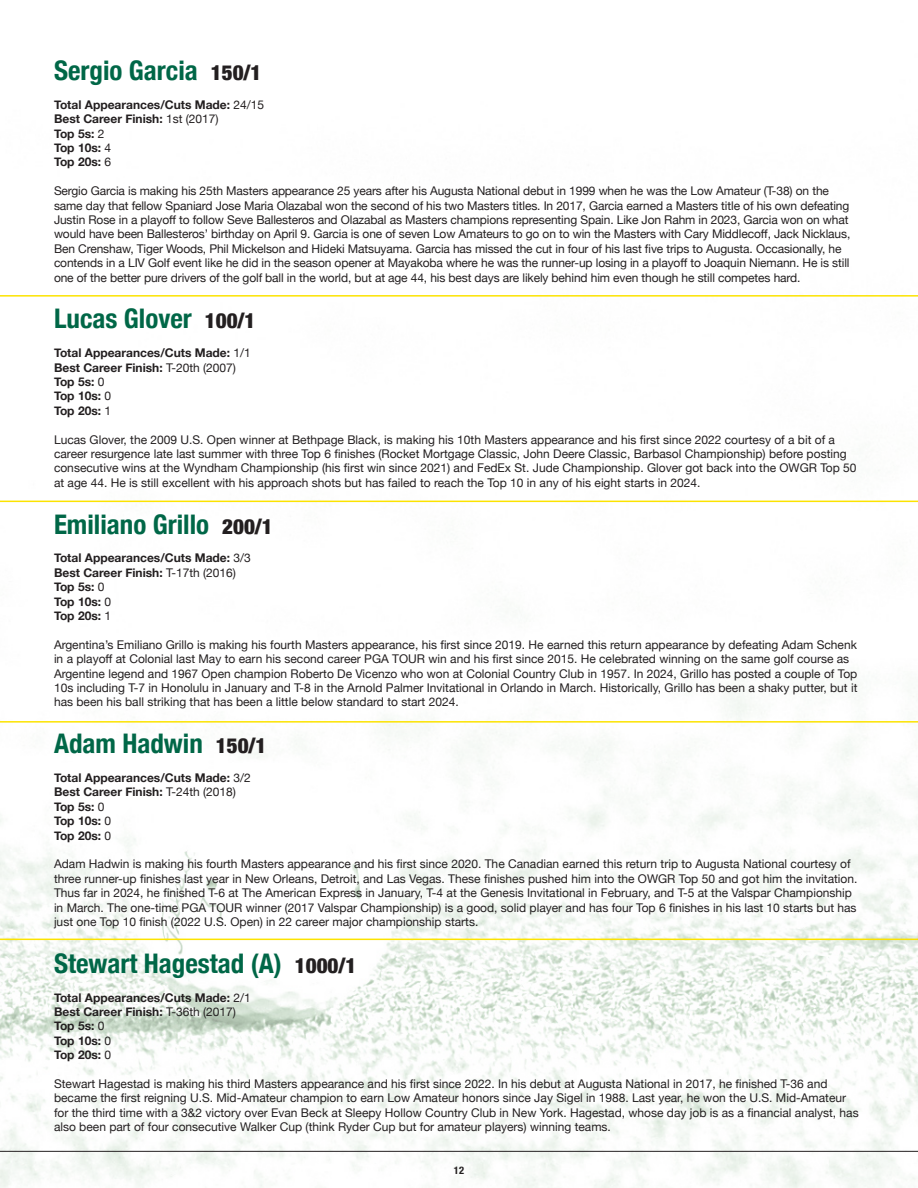
<style>
.page{position:relative;width:918px;height:1188px;background:#fff}
.page>*{position:absolute;margin:0;border:0;box-sizing:border-box;transform-origin:0 0}
.Golfer_Name{font:700 condensed 27px "Helvetica Neue";color:#006747}
.t1{font:12px/14.4px "Helvetica Neue";color:#231f20}
.t2{font:700 12px "Helvetica Neue";color:#231f20}
.t3{font:700 condensed 10.5px "Helvetica Neue";color:#231f20}
.s1{font-weight:900;font-size:21px;color:#231f20}
.s2{font-weight:400}
</style>
<div class="page">
<img style="left:0;top:500px;width:918px;height:688px">
<hr style="left:0;top:295px;width:918px;height:2px;background:#fce300">
<hr style="left:0;top:501px;width:918px;height:1px;background:#fce300">
<hr style="left:0;top:721px;width:918px;height:2px;background:#fce300">
<hr style="left:0;top:1151px;width:918px;height:1px;background:#231f20">
<hr style="left:0;top:939px;width:918px;height:1px;background:#fce300">
<p class="Golfer_Name" style="left:54px;top:48px;width:209px">Sergio Garcia <span class="s1">150/1</span></p>
<p class="t2" style="left:54px;top:95px;width:212px">Total Appearances/Cuts Made: <span class="s2">24/15</span></p>
<p class="t2" style="left:54px;top:109px;width:166px">Best Career Finish: <span class="s2">1st (2017)</span></p>
<p class="t2" style="left:54px;top:124px;width:52px">Top 5s: <span class="s2">2</span></p>
<p class="t2" style="left:54px;top:138px;width:59px">Top 10s: <span class="s2">4</span></p>
<p class="t2" style="left:54px;top:153px;width:59px">Top 20s: <span class="s2">6</span></p>
<p class="t1" style="left:54px;top:184px;width:798px">Sergio Garcia is making his 25th Masters appearance 25 years after his Augusta National debut in 1999 when he was the Low Amateur (T-38) on the same day that fellow Spaniard Jose Maria Olazabal won the second of his two Masters titles. In 2017, Garcia earned a Masters title of his own defeating Justin Rose in a playoff to follow Seve Ballesteros and Olazabal as Masters champions representing Spain. Like Jon Rahm in 2023, Garcia won on what would have been Ballesteros’ birthday on April 9. Garcia is one of seven Low Amateurs to go on to win the Masters with Cary Middlecoff, Jack Nicklaus, Ben Crenshaw, Tiger Woods, Phil Mickelson and Hideki Matsuyama. Garcia has missed the cut in four of his last five trips to Augusta. Occasionally, he contends in a LIV Golf event like he did in the season opener at Mayakoba where he was the runner-up losing in a playoff to Joaquin Niemann. He is still one of the better pure drivers of the golf ball in the world, but at age 44, his best days are likely behind him even though he still competes hard.</p>
<p class="Golfer_Name" style="left:54px;top:296px;width:203px">Lucas Glover <span class="s1">100/1</span></p>
<p class="t2" style="left:54px;top:343px;width:198px">Total Appearances/Cuts Made: <span class="s2">1/1</span></p>
<p class="t2" style="left:54px;top:358px;width:184px">Best Career Finish: <span class="s2">T-20th (2007)</span></p>
<p class="t2" style="left:54px;top:372px;width:52px">Top 5s: <span class="s2">0</span></p>
<p class="t2" style="left:54px;top:387px;width:59px">Top 10s: <span class="s2">0</span></p>
<p class="t2" style="left:54px;top:401px;width:59px">Top 20s: <span class="s2">1</span></p>
<p class="t1" style="left:54px;top:433px;width:804px">Lucas Glover, the 2009 U.S. Open winner at Bethpage Black, is making his 10th Masters appearance and his first since 2022 courtesy of a bit of a career resurgence late last summer with three Top 6 finishes (Rocket Mortgage Classic, John Deere Classic, Barbasol Championship) before posting consecutive wins at the Wyndham Championship (his first win since 2021) and FedEx St. Jude Championship. Glover got back into the OWGR Top 50 at age 44. He is still excellent with his approach shots but has failed to reach the Top 10 in any of his eight starts in 2024.</p>
<p class="Golfer_Name" style="left:54px;top:502px;width:220px">Emiliano Grillo <span class="s1">200/1</span></p>
<p class="t2" style="left:54px;top:549px;width:198px">Total Appearances/Cuts Made: <span class="s2">3/3</span></p>
<p class="t2" style="left:54px;top:563px;width:184px">Best Career Finish: <span class="s2">T-17th (2016)</span></p>
<p class="t2" style="left:54px;top:577px;width:52px">Top 5s: <span class="s2">0</span></p>
<p class="t2" style="left:54px;top:592px;width:59px">Top 10s: <span class="s2">0</span></p>
<p class="t2" style="left:54px;top:606px;width:59px">Top 20s: <span class="s2">1</span></p>
<p class="t1" style="left:54px;top:638px;width:805px">Argentina’s Emiliano Grillo is making his fourth Masters appearance, his first since 2019. He earned this return appearance by defeating Adam Schenk in a playoff at Colonial last May to earn his second career PGA TOUR win and his first since 2015. He celebrated winning on the same golf course as Argentine legend and 1967 Open champion Roberto De Vicenzo who won at Colonial Country Club in 1957. In 2024, Grillo has posted a couple of Top 10s including T-7 in Honolulu in January and T-8 in the Arnold Palmer Invitational in Orlando in March. Historically, Grillo has been a shaky putter, but it has been his ball striking that has been a little below standard to start 2024.</p>
<p class="Golfer_Name" style="left:54px;top:721px;width:214px">Adam Hadwin <span class="s1">150/1</span></p>
<p class="t2" style="left:54px;top:768px;width:198px">Total Appearances/Cuts Made: <span class="s2">3/2</span></p>
<p class="t2" style="left:54px;top:783px;width:184px">Best Career Finish: <span class="s2">T-24th (2018)</span></p>
<p class="t2" style="left:54px;top:797px;width:52px">Top 5s: <span class="s2">0</span></p>
<p class="t2" style="left:54px;top:811px;width:59px">Top 10s: <span class="s2">0</span></p>
<p class="t2" style="left:54px;top:826px;width:59px">Top 20s: <span class="s2">0</span></p>
<p class="t1" style="left:54px;top:858px;width:805px">Adam Hadwin is making his fourth Masters appearance and his first since 2020. The Canadian earned this return trip to Augusta National courtesy of three runner-up finishes last year in New Orleans, Detroit, and Las Vegas. These finishes pushed him into the OWGR Top 50 and got him the invitation.<br>Thus far in 2024, he finished T-6 at The American Express in January, T-4 at the Genesis Invitational in February, and T-5 at the Valspar Championship in March. The one-time PGA TOUR winner (2017 Valspar Championship) is a good, solid player and has four Top 6 finishes in his last 10 starts but has just one Top 10 finish (2022 U.S. Open) in 22 career major championship starts.</p>
<p class="Golfer_Name" style="left:54px;top:941px;width:304px">Stewart Hagestad (A) <span class="s1">1000/1</span></p>
<p class="t2" style="left:54px;top:988px;width:198px">Total Appearances/Cuts Made: <span class="s2">2/1</span></p>
<p class="t2" style="left:54px;top:1002px;width:184px">Best Career Finish: <span class="s2">T-36th (2017)</span></p>
<p class="t2" style="left:54px;top:1017px;width:52px">Top 5s: <span class="s2">0</span></p>
<p class="t2" style="left:54px;top:1031px;width:59px">Top 10s: <span class="s2">0</span></p>
<p class="t2" style="left:54px;top:1045px;width:59px">Top 20s: <span class="s2">0</span></p>
<p class="t1" style="left:54px;top:1077px;width:806px">Stewart Hagestad is making his third Masters appearance and his first since 2022. In his debut at Augusta National in 2017, he finished T-36 and became the first reigning U.S. Mid-Amateur champion to earn Low Amateur honors since Jay Sigel in 1988. Last year, he won the U.S. Mid-Amateur for the third time with a 3&amp;2 victory over Evan Beck at Sleepy Hollow Country Club in New York. Hagestad, whose day job is as a financial analyst, has also been part of four consecutive Walker Cup (think Ryder Cup but for amateur players) winning teams.</p>
<p class="t3" style="left:454px;top:1162px;width:12px">12</p>
</div>
